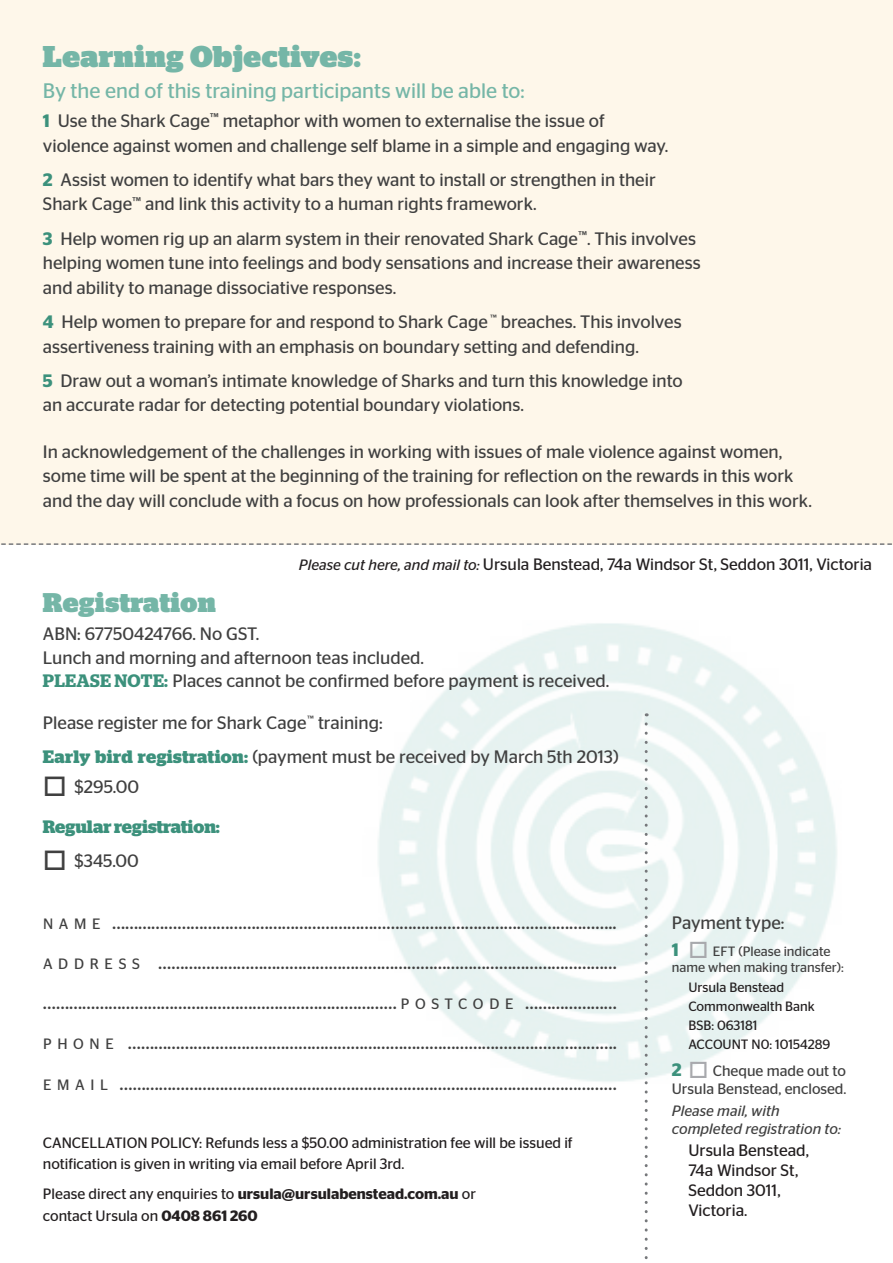
<style>
.page{position:relative;width:893px;height:1263px;background:#fff}
.page>*{position:absolute;margin:0;border:0;box-sizing:border-box;transform-origin:0 0}
.t1{font:900 30px "Stag";letter-spacing:.02em;color:#75b6a7}
.t2{font:900 27px "Stag";letter-spacing:.01em;color:#75b6a7}
.t3{font:21px/40.2px "Stag Sans";color:#404040;text-align:right}
.t4{font:21px "Stag Sans";color:#75b6a7}
.t5{font:18px/24.6px "Stag Sans";color:#404040}
.t6{font:700 18px "Stag";letter-spacing:-.005em;color:#3c917c}
.t7{font:16.5px/19.8px "Stag Sans";color:#231f20}
.t8{font:15px/21px "Stag Sans";color:#231f20}
.t9{font:15px/18px "Stag Sans";color:#404040}
.t10{font:italic 15px/18px "Stag Sans";color:#404040}
.t11{font:13.5px/19.2px "Stag Sans";color:#231f20}
.t12{font:13.5px/16.2px "Stag Sans";color:#404040}
.s1{font-weight:600;color:#3c917c}
.s2{font-style:italic;font-size:15px}
.s3{font-family:"Stag";font-weight:600;color:#3c917c}
.s4{font-family:"Stag";font-weight:700;color:#3c917c}
.s5{font-size:15px}
.s6{font-weight:600}
.s7{font-weight:600;font-size:18px;color:#3c917c}
.s8{color:#a8a9ad}
</style>
<div class="page">
<div style="left:0;top:0;width:893px;height:544px;background:#fef7ea"></div>
<svg style="left:0;top:543px;width:893px;height:2px"></svg>
<svg style="left:645px;top:724px;width:3px;height:536px"></svg>
<h1 class="t1" style="left:43px;top:45px;width:319px">Learning Objectives:</h1>
<p class="t4" style="left:43px;top:79px;width:483px">By the end of this training participants will be able to:</p>
<p class="t5" style="left:43px;top:108px;width:627px"><span class="s1">1</span> Use the Shark Cage<sup>™</sup> metaphor with women to externalise the issue of violence against women and challenge self blame in a simple and engaging way.</p>
<p class="t5" style="left:43px;top:167px;width:614px"><span class="s1">2</span> Assist women to identify what bars they want to install or strengthen in their<br>Shark Cage<sup>™</sup> and link this activity to a human rights framework.</p>
<p class="t5" style="left:43px;top:226px;width:659px"><span class="s1">3</span> Help women rig up an alarm system in their renovated Shark Cage<sup>™</sup>. This involves helping women tune into feelings and body sensations and increase their awareness and ability to manage dissociative responses.</p>
<p class="t5" style="left:43px;top:309px;width:640px"><span class="s1">4</span> Help women to prepare for and respond to Shark Cage <sup>™</sup> breaches. This involves assertiveness training with an emphasis on boundary setting and defending.</p>
<p class="t5" style="left:43px;top:368px;width:641px"><span class="s1">5</span> Draw out a woman’s intimate knowledge of Sharks and turn this knowledge into an accurate radar for detecting potential boundary violations.</p>
<p class="t5" style="left:43px;top:439px;width:770px">In acknowledgement of the challenges in working with issues of male violence against women, some time will be spent at the beginning of the training for reflection on the rewards in this work and the day will conclude with a focus on how professionals can look after themselves in this work.</p>
<p class="t7" style="left:299px;top:555px;width:575px"><span class="s2">Please cut here, and mail to:</span> Ursula Benstead, 74a Windsor St, Seddon 3011, Victoria</p>
<h2 class="t2" style="left:43px;top:592px;width:174px">Registration</h2>
<p class="t5" style="left:43px;top:621px;width:568px;line-height:23.7px">ABN: 67750424766. No GST.<br>Lunch and morning and afternoon teas included.<br><span class="s3">PLEASE NOTE:</span> Places cannot be confirmed before payment is received.</p>
<p class="t5" style="left:43px;top:706px;width:577px;line-height:33.6px">Please register me for Shark Cage <sup>™</sup> training:<br><span class="s4">Early bird registration:</span> (payment must be received by March 5th 2013)</p>
<p class="t5" style="left:43px;top:774px;width:98px">□ $295.00</p>
<p class="t6" style="left:43px;top:820px;width:179px">Regular registration:</p>
<p class="t5" style="left:43px;top:848px;width:97px">□ $345.00</p>
<p class="t9" style="left:43px;top:914px;width:15px">Name</p>
<p class="t3" style="left:112px;top:901px;width:506px">……………………………………………………………………………………………………..</p>
<p class="t9" style="left:43px;top:955px;width:15px">address</p>
<p class="t3" style="left:43px;top:941px;width:576px">…………………………………………………………………………………………… ……………………………………………………………………… <span class="s5">P O S T C O D E</span> …………………</p>
<p class="t9" style="left:43px;top:1035px;width:13px">ph</p>
<p class="t3" style="left:73px;top:1022px;width:545px"><span class="s5">O N E</span> ………………………………………………………………………………………………….</p>
<p class="t9" style="left:43px;top:1075px;width:15px">ema</p>
<p class="t3" style="left:90px;top:1062px;width:528px"><span class="s5">I L</span> ……………………………………………………………………………………………………</p>
<p class="t8" style="left:43px;top:1132px;width:531px">CANCELLATION POLICY: Refunds less a $50.00 administration fee will be issued if notification is given in writing via email before April 3rd.</p>
<p class="t8" style="left:43px;top:1182px;width:435px;line-height:22.2px">Please direct any enquiries to <span class="s6">ursula@ursulabenstead.com.au</span> or contact Ursula on <span class="s6">0408 861 260</span></p>
<p class="t5" style="left:672px;top:910px;width:114px">Payment type:</p>
<p class="t12" style="left:672px;top:943px;width:174px"><span class="s7">1</span> <span class="s8">□</span> EFT (Please indicate name when making transfer):</p>
<p class="t11" style="left:688px;top:977px;width:143px">Ursula Benstead<br>Commonwealth Bank<br>BSB: 063181<br>ACCOUNT N0: 10154289</p>
<p class="t9" style="left:672px;top:1062px;width:176px"><span class="s7">2</span> <span class="s8">□</span> Cheque made out to<br>Ursula Benstead, enclosed.</p>
<p class="t10" style="left:672px;top:1102px;width:171px">Please mail, with completed registration to:</p>
<p class="t7" style="left:688px;top:1140px;width:122px">Ursula Benstead,<br>74a Windsor St,<br>Seddon 3011,<br>Victoria.</p>
</div>
